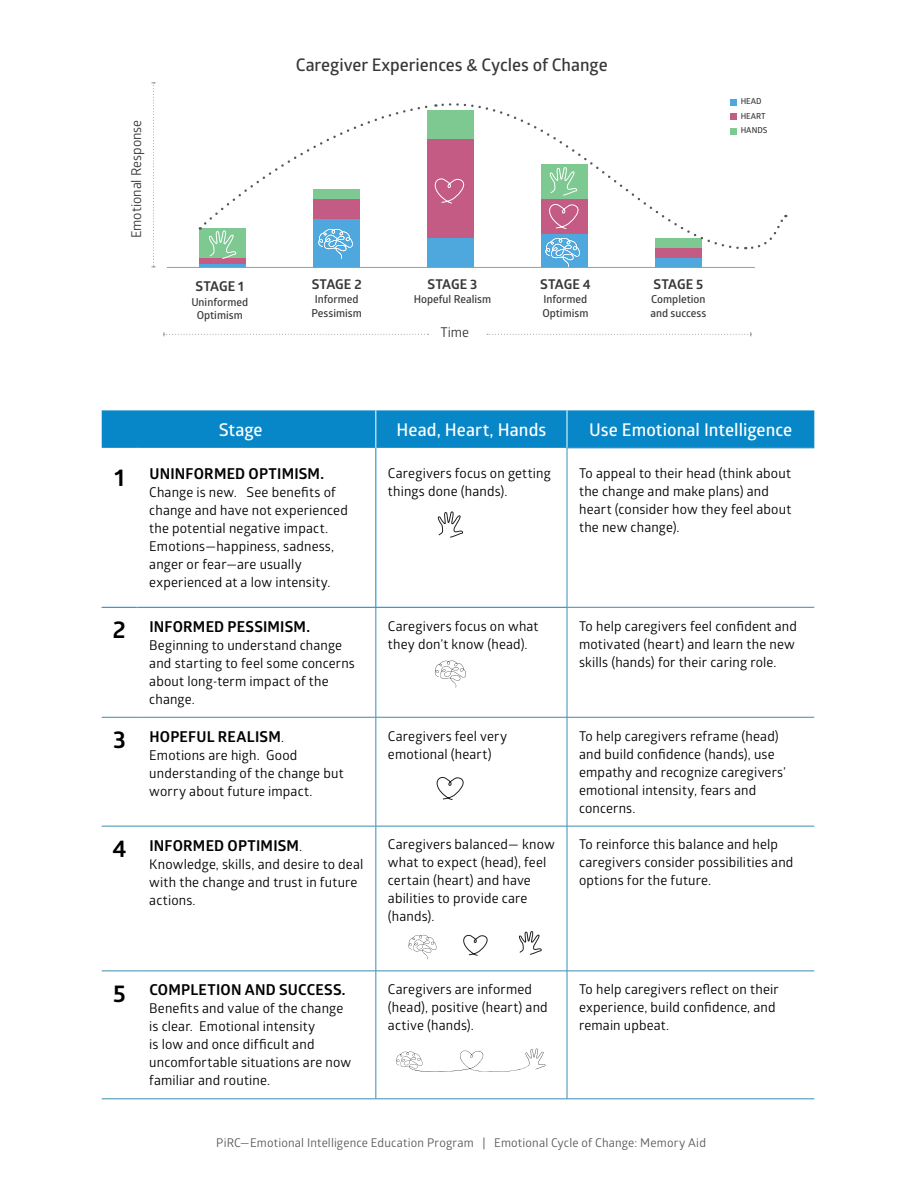
<style>
.page{position:relative;width:918px;height:1188px;background:#fff}
.page>*{position:absolute;margin:0;border:0;box-sizing:border-box;transform-origin:0 0}
.t1{font:700 24px "Glober";color:#000}
.t2{font:600 17.55px "Glober";color:#fff}
.Table_title{font:600 17.4px "Glober";color:#383838}
.BC__Left{font:700 15px "Glober";letter-spacing:.015em;color:#000}
.BC__Left-2{font:13.5px/18px "Glober";letter-spacing:.01em;color:#000}
.Stage{font:700 13.5px "Glober";color:#383838}
.t3{font:13.5px "Glober";color:#383838}
.t4{font:12px "Glober";letter-spacing:.015em;color:#58595b}
.Table_text{font:600 10.95px "Glober";color:#383838}
.Table_description{font:600 8.25px "Glober";color:#383838}
.s1{font-weight:400;font-size:13.5px}
</style>
<div class="page">
<div style="left:102px;top:410px;width:712px;height:38px;background:#0887c8"></div>
<hr style="left:567px;top:448px;width:1px;height:159px;background:#3c8bb4">
<hr style="left:567px;top:607px;width:1px;height:110px;background:#3c8bb4">
<hr style="left:567px;top:717px;width:1px;height:109px;background:#3c8bb4">
<hr style="left:567px;top:826px;width:1px;height:145px;background:#3c8bb4">
<hr style="left:567px;top:971px;width:1px;height:128px;background:#3c8bb4">
<hr style="left:567px;top:448px;width:247px;height:1px;background:#3c8bb4">
<hr style="left:567px;top:607px;width:247px;height:1px;background:#3c8bb4">
<hr style="left:567px;top:717px;width:247px;height:1px;background:#3c8bb4">
<hr style="left:567px;top:826px;width:247px;height:1px;background:#3c8bb4">
<hr style="left:567px;top:971px;width:247px;height:1px;background:#3c8bb4">
<hr style="left:567px;top:1099px;width:247px;height:1px;background:#3c8bb4">
<hr style="left:376px;top:410px;width:1px;height:38px;background:#fff">
<hr style="left:567px;top:410px;width:1px;height:38px;background:#fff">
<hr style="left:376px;top:607px;width:1px;height:110px;background:#3c8bb4">
<hr style="left:376px;top:717px;width:1px;height:109px;background:#3c8bb4">
<hr style="left:376px;top:826px;width:1px;height:145px;background:#3c8bb4">
<hr style="left:376px;top:971px;width:1px;height:128px;background:#3c8bb4">
<hr style="left:102px;top:717px;width:35px;height:1px;background:#3c8bb4">
<hr style="left:137px;top:717px;width:239px;height:1px;background:#3c8bb4">
<hr style="left:102px;top:826px;width:35px;height:1px;background:#3c8bb4">
<hr style="left:137px;top:826px;width:239px;height:1px;background:#3c8bb4">
<hr style="left:102px;top:971px;width:35px;height:1px;background:#3c8bb4">
<hr style="left:137px;top:971px;width:239px;height:1px;background:#3c8bb4">
<hr style="left:102px;top:1099px;width:35px;height:1px;background:#3c8bb4">
<hr style="left:137px;top:1099px;width:239px;height:1px;background:#3c8bb4">
<hr style="left:376px;top:717px;width:191px;height:1px;background:#3c8bb4">
<hr style="left:376px;top:826px;width:191px;height:1px;background:#3c8bb4">
<hr style="left:376px;top:971px;width:191px;height:1px;background:#3c8bb4">
<hr style="left:376px;top:1099px;width:191px;height:1px;background:#3c8bb4">
<hr style="left:376px;top:448px;width:1px;height:159px;background:#0887c8">
<hr style="left:102px;top:607px;width:35px;height:1px;background:#0887c8">
<hr style="left:137px;top:607px;width:239px;height:1px;background:#0887c8">
<hr style="left:376px;top:607px;width:191px;height:1px;background:#0887c8">
<svg style="left:438px;top:511px;width:25px;height:27px"></svg>
<svg style="left:434px;top:660px;width:32px;height:28px"></svg>
<svg style="left:436px;top:777px;width:28px;height:23px"></svg>
<svg style="left:463px;top:934px;width:25px;height:22px"></svg>
<svg style="left:408px;top:935px;width:29px;height:24px"></svg>
<svg style="left:519px;top:931px;width:23px;height:24px"></svg>
<svg style="left:396px;top:1049px;width:149px;height:23px"></svg>
<div style="left:200px;top:263px;width:46px;height:5px;background:#4ea8de"></div>
<div style="left:200px;top:258px;width:46px;height:5px;background:#c45b84"></div>
<div style="left:314px;top:219px;width:46px;height:49px;background:#4ea8de"></div>
<div style="left:428px;top:238px;width:46px;height:30px;background:#4ea8de"></div>
<div style="left:541px;top:233px;width:47px;height:35px;background:#4ea8de"></div>
<div style="left:655px;top:258px;width:46px;height:10px;background:#4ea8de"></div>
<div style="left:655px;top:248px;width:46px;height:10px;background:#c45b84"></div>
<svg style="left:469px;top:104px;width:270px;height:147px"></svg>
<svg style="left:745px;top:215px;width:42px;height:35px"></svg>
<svg style="left:163px;top:332px;width:266px;height:4px"></svg>
<svg style="left:487px;top:332px;width:265px;height:4px"></svg>
<svg style="left:151px;top:82px;width:5px;height:185px"></svg>
<svg style="left:545px;top:238px;width:35px;height:29px"></svg>
<svg style="left:200px;top:103px;width:269px;height:156px"></svg>
<svg style="left:547px;top:165px;width:36px;height:64px;background:#a99f97"></svg>
<hr style="left:167px;top:267px;width:588px;height:1px;background:#9c9c9c">
<div style="left:730px;top:99px;width:7px;height:6px;background:#4ea8de"></div>
<div style="left:730px;top:113px;width:7px;height:7px;background:#c45b84"></div>
<div style="left:730px;top:128px;width:7px;height:7px;background:#7ec892"></div>
<p class="t3" style="left:127px;top:238px;width:120px;rotate:-90deg">Emotional Response</p>
<p class="Table_title" style="left:296px;top:53px;width:313px">Caregiver Experiences &amp; Cycles of Change</p>
<p class="Table_description" style="left:741px;top:95px;width:22px">HEAD</p>
<p class="Table_description" style="left:741px;top:110px;width:26px">HEART</p>
<p class="Table_description" style="left:741px;top:124px;width:28px">HANDS</p>
<p class="Stage" style="left:196px;top:276px;width:50px">STAGE 1</p>
<p class="Table_text" style="left:191px;top:294px;width:58px">Uninformed</p>
<p class="Table_text" style="left:197px;top:307px;width:48px">Optimism</p>
<p class="Stage" style="left:312px;top:274px;width:51px">STAGE 2</p>
<p class="Table_text" style="left:315px;top:292px;width:45px">Informed</p>
<p class="Table_text" style="left:312px;top:305px;width:52px">Pessimism</p>
<p class="Stage" style="left:428px;top:274px;width:51px">STAGE 3</p>
<p class="Table_text" style="left:414px;top:292px;width:79px">Hopeful Realism</p>
<p class="t3" style="left:441px;top:323px;width:30px">Time</p>
<p class="Stage" style="left:540px;top:274px;width:52px">STAGE 4</p>
<p class="Table_text" style="left:544px;top:292px;width:45px">Informed</p>
<p class="Table_text" style="left:542px;top:305px;width:48px">Optimism</p>
<p class="Stage" style="left:654px;top:274px;width:51px">STAGE 5</p>
<p class="Table_text" style="left:651px;top:292px;width:56px">Completion</p>
<p class="Table_text" style="left:650px;top:305px;width:57px">and success</p>
<p class="t2" style="left:219px;top:417px;width:45px">Stage</p>
<p class="t2" style="left:397px;top:417px;width:151px">Head, Heart, Hands</p>
<p class="t2" style="left:589px;top:417px;width:204px">Use Emotional Intelligence</p>
<p class="t1" style="left:114px;top:460px;width:12px">1</p>
<p class="BC__Left" style="left:149px;top:463px;width:176px">UNINFORMED OPTIMISM.</p>
<p class="BC__Left-2" style="left:149px;top:483px;width:200px">Change is new. See benefits of change and have not experienced the potential negative impact.<br>Emotions—happiness, sadness, anger or fear—are usually experienced at a low intensity.</p>
<p class="t1" style="left:113px;top:613px;width:14px">2</p>
<p class="BC__Left" style="left:149px;top:616px;width:162px">INFORMED PESSIMISM.</p>
<p class="BC__Left-2" style="left:149px;top:635px;width:207px">Beginning to understand change and starting to feel some concerns about long-term impact of the change.</p>
<p class="t1" style="left:113px;top:723px;width:14px">3</p>
<p class="BC__Left" style="left:149px;top:726px;width:136px">HOPEFUL REALISM<span class="s1">.</span></p>
<p class="BC__Left-2" style="left:149px;top:745px;width:196px">Emotions are high. Good understanding of the change but worry about future impact.</p>
<p class="t1" style="left:112px;top:831px;width:15px">4</p>
<p class="BC__Left" style="left:149px;top:834px;width:154px">INFORMED OPTIMISM<span class="s1">.</span></p>
<p class="BC__Left-2" style="left:149px;top:854px;width:216px">Knowledge, skills, and desire to deal with the change and trust in future actions.</p>
<p class="t1" style="left:113px;top:976px;width:14px">5</p>
<p class="BC__Left" style="left:149px;top:979px;width:198px">COMPLETION AND SUCCESS.</p>
<p class="BC__Left-2" style="left:149px;top:999px;width:203px">Benefits and value of the change is clear. Emotional intensity<br>is low and once difficult and uncomfortable situations are now familiar and routine.</p>
<p class="BC__Left-2" style="left:388px;top:464px;width:164px">Caregivers focus on getting things done (hands).</p>
<p class="BC__Left-2" style="left:579px;top:464px;width:214px">To appeal to their head (think about the change and make plans) and heart (consider how they feel about the new change).</p>
<p class="BC__Left-2" style="left:388px;top:616px;width:152px">Caregivers focus on what they don’t know (head).</p>
<p class="BC__Left-2" style="left:579px;top:616px;width:219px">To help caregivers feel confident and motivated (heart) and learn the new skills (hands) for their caring role.</p>
<p class="BC__Left-2" style="left:388px;top:726px;width:121px">Caregivers feel very emotional (heart)</p>
<p class="BC__Left-2" style="left:579px;top:726px;width:208px">To help caregivers reframe (head) and build confidence (hands), use empathy and recognize caregivers’ emotional intensity, fears and concerns.</p>
<p class="BC__Left-2" style="left:388px;top:835px;width:168px">Caregivers balanced— know what to expect (head), feel certain (heart) and have abilities to provide care (hands).</p>
<p class="BC__Left-2" style="left:579px;top:835px;width:216px">To reinforce this balance and help caregivers consider possibilities and options for the future.</p>
<p class="BC__Left-2" style="left:388px;top:980px;width:161px">Caregivers are informed (head), positive (heart) and active (hands).</p>
<p class="BC__Left-2" style="left:579px;top:980px;width:201px">To help caregivers reflect on their experience, build confidence, and remain upbeat.</p>
<p class="t4" style="left:216px;top:1134px;width:491px">PiRC—Emotional Intelligence Education Program | Emotional Cycle of Change: Memory Aid</p>
</div>
